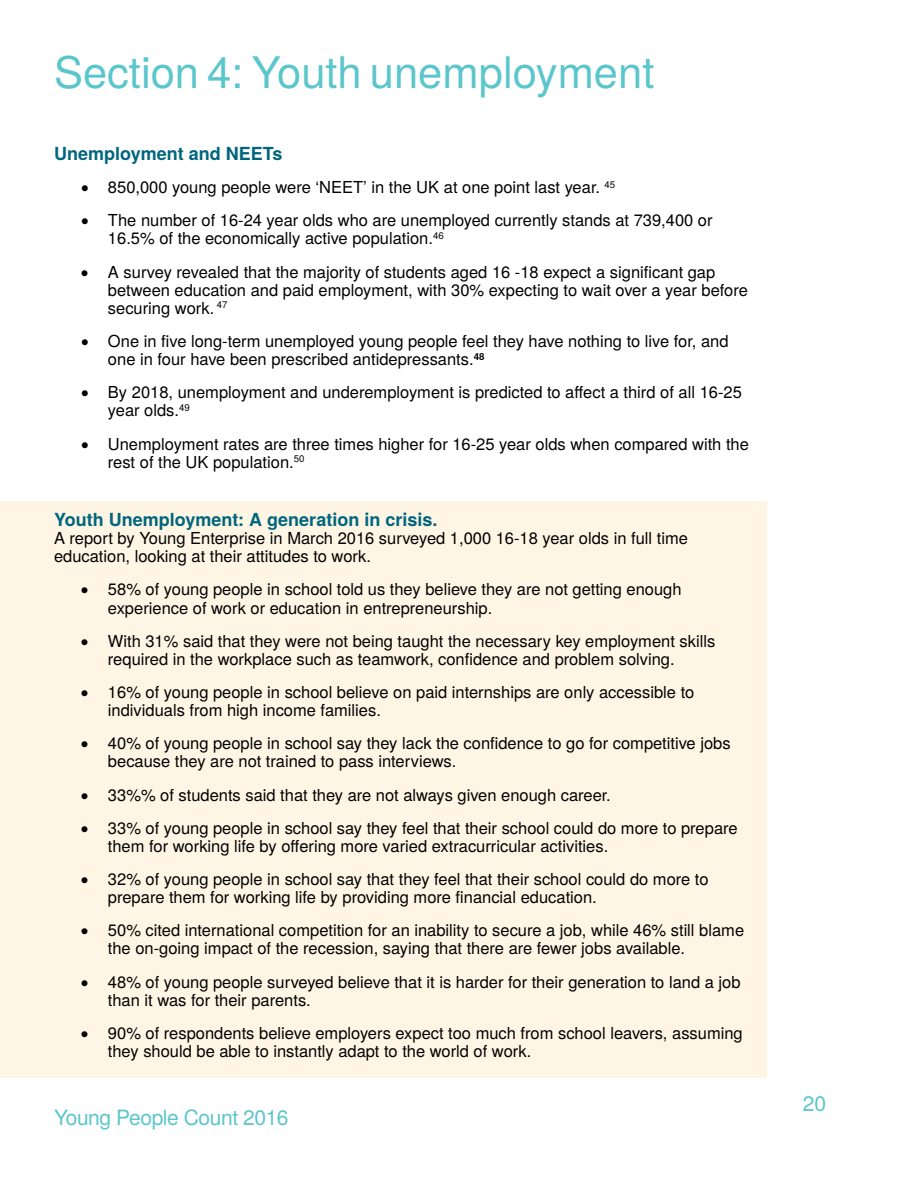
<style>
.page{position:relative;width:918px;height:1188px;background:#fff}
.page>*{position:absolute;margin:0;border:0;box-sizing:border-box;transform-origin:0 0}
.t1{font:43.5px "Te X Gyre Heros";color:#5bc6cc}
.t2{font:21px "Te X Gyre Heros";letter-spacing:-.02em;color:#5bc6cc}
.t3{font:700 18px "Te X Gyre Heros";color:#00667d}
.t4{font:16.5px/18.1px "Te X Gyre Heros";color:#000}
</style>
<div class="page">
<div style="left:0;top:501px;width:767px;height:576px;background:#fef5e4"></div>
<h1 class="t1" style="left:54px;top:38px;width:602px">Section 4: Youth unemployment</h1>
<p class="t3" style="left:54px;top:140px;width:230px">Unemployment and NEETs</p>
<p class="t4" style="left:81px;top:177px;width:536px">• 850,000 young people were ‘NEET’ in the UK at one point last year. <sup>45</sup></p>
<p class="t4" style="left:108px;top:210px;width:606px;text-indent:-27px">• The number of 16-24 year olds who are unemployed currently stands at 739,400 or<br>16.5% of the economically active population.<sup>46</sup></p>
<p class="t4" style="left:108px;top:261px;width:642px;text-indent:-27px">• A survey revealed that the majority of students aged 16 -18 expect a significant gap between education and paid employment, with 30% expecting to wait over a year before securing work. <sup>47</sup></p>
<p class="t4" style="left:108px;top:331px;width:622px;text-indent:-27px">• One in five long-term unemployed young people feel they have nothing to live for, and one in four have been prescribed antidepressants.<sup>48</sup></p>
<p class="t4" style="left:108px;top:382px;width:635px;text-indent:-27px">• By 2018, unemployment and underemployment is predicted to affect a third of all 16-25 year olds.<sup>49</sup></p>
<p class="t4" style="left:108px;top:433px;width:642px;text-indent:-27px">• Unemployment rates are three times higher for 16-25 year olds when compared with the rest of the UK population.<sup>50</sup></p>
<p class="t3" style="left:54px;top:506px;width:385px">Youth Unemployment: A generation in crisis.</p>
<p class="t4" style="left:54px;top:528px;width:635px">A report by Young Enterprise in March 2016 surveyed 1,000 16-18 year olds in full time education, looking at their attitudes to work.</p>
<p class="t4" style="left:108px;top:579px;width:575px;text-indent:-27px">• 58% of young people in school told us they believe they are not getting enough experience of work or education in entrepreneurship.</p>
<p class="t4" style="left:108px;top:630px;width:609px;text-indent:-27px">• With 31% said that they were not being taught the necessary key employment skills required in the workplace such as teamwork, confidence and problem solving.</p>
<p class="t4" style="left:108px;top:682px;width:588px;text-indent:-27px">• 16% of young people in school believe on paid internships are only accessible to individuals from high income families.</p>
<p class="t4" style="left:108px;top:733px;width:624px;text-indent:-27px">• 40% of young people in school say they lack the confidence to go for competitive jobs because they are not trained to pass interviews.</p>
<p class="t4" style="left:81px;top:784px;width:531px">• 33%% of students said that they are not always given enough career.</p>
<p class="t4" style="left:108px;top:817px;width:631px;text-indent:-27px">• 33% of young people in school say they feel that their school could do more to prepare them for working life by offering more varied extracurricular activities.</p>
<p class="t4" style="left:108px;top:869px;width:602px;text-indent:-27px">• 32% of young people in school say that they feel that their school could do more to prepare them for working life by providing more financial education.</p>
<p class="t4" style="left:108px;top:920px;width:638px;text-indent:-27px">• 50% cited international competition for an inability to secure a job, while 46% still blame the on-going impact of the recession, saying that there are fewer jobs available.</p>
<p class="t4" style="left:108px;top:971px;width:634px;text-indent:-27px">• 48% of young people surveyed believe that it is harder for their generation to land a job than it was for their parents.</p>
<p class="t4" style="left:108px;top:1023px;width:636px;text-indent:-27px">• 90% of respondents believe employers expect too much from school leavers, assuming they should be able to instantly adapt to the world of work.</p>
<p class="t2" style="left:54px;top:1100px;width:236px">Young People Count 2016</p>
<p class="t2" style="left:803px;top:1087px;width:25px">20</p>
</div>
